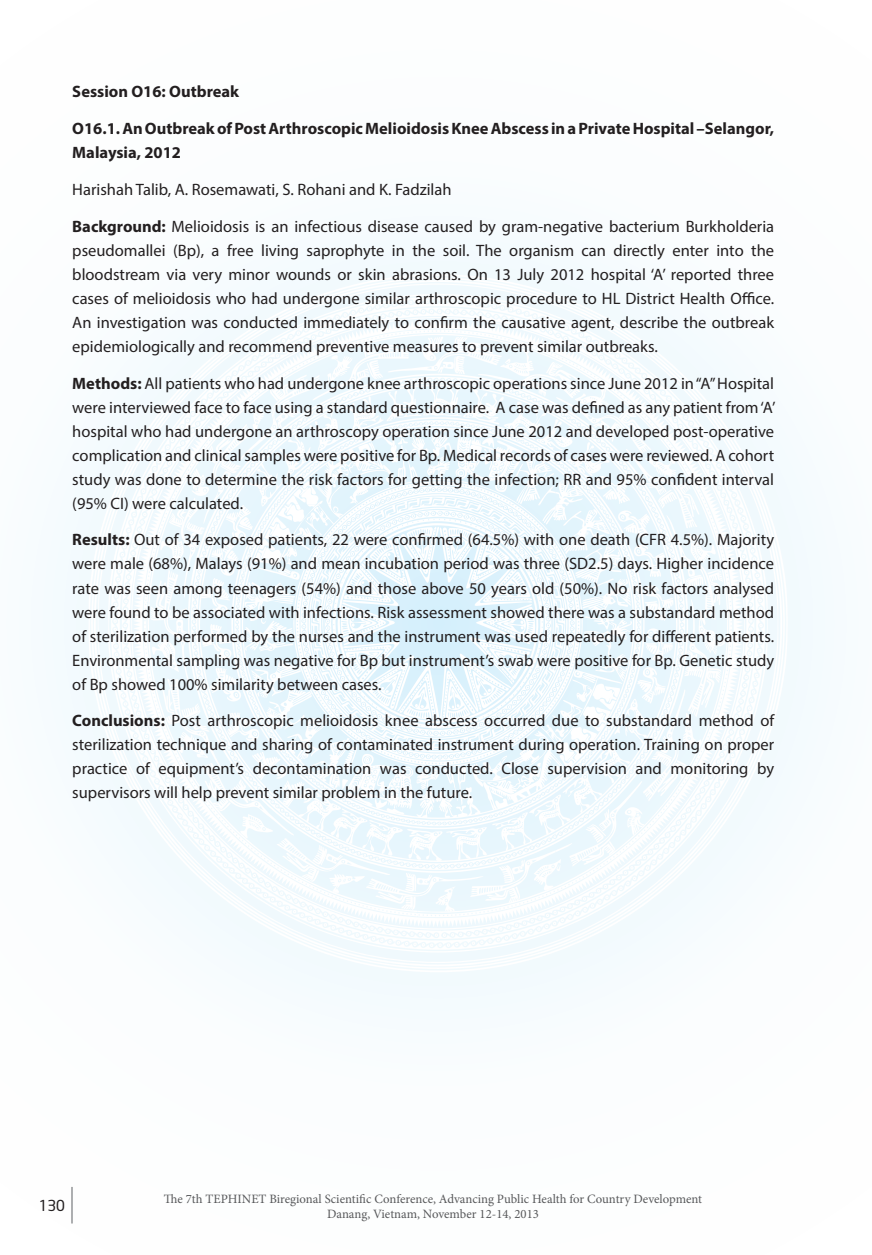
<style>
.page{position:relative;width:872px;height:1255px;background:#fff}
.page>*{position:absolute;margin:0;border:0;box-sizing:border-box;transform-origin:0 0}
.t1{font:16.5px/24px "Myriad Pro";color:#231f20;text-align:justify}
.t2{font:700 16.5px/24px "Myriad Pro";color:#231f20}
.t3{font:15px "UTM Neo Sans Intel";color:#231f20}
.t4{font:12.75px/15.3px "Minion Pro";color:#57585a;text-align:center}
.s1{font-weight:700}
</style>
<div class="page">
<svg style="left:84px;top:274px;width:707px;height:698px;fill:#f4fbfe"></svg>
<svg style="left:138px;top:462px;width:601px;height:51px;fill:#f1fafd"></svg>
<svg style="left:317px;top:504px;width:241px;height:9px"></svg>
<svg style="left:136px;top:740px;width:602px;height:130px;fill:#f2fafd"></svg>
<svg style="left:318px;top:355px;width:238px;height:149px"></svg>
<svg style="left:119px;top:513px;width:638px;height:102px"></svg>
<svg style="left:112px;top:615px;width:651px;height:123px"></svg>
<svg style="left:319px;top:738px;width:237px;height:131px"></svg>
<hr style="left:71px;top:1186px;width:2px;height:37px;background:#939598">
<p class="t2" style="left:72px;top:79px;width:168px">Session O16: Outbreak</p>
<p class="t2" style="left:72px;top:116px;width:703px">O16.1. An Outbreak of Post Arthroscopic Melioidosis Knee Abscess in a Private Hospital –Selangor,<br>Malaysia, 2012</p>
<p class="t1" style="left:72px;top:177px;width:381px">Harishah Talib, A. Rosemawati, S. Rohani and K. Fadzilah</p>
<p class="t1" style="left:72px;top:214px;width:703px"><span class="s1">Background:</span> Melioidosis is an infectious disease caused by gram-negative bacterium Burkholderia pseudomallei (Bp), a free living saprophyte in the soil. The organism can directly enter into the bloodstream via very minor wounds or skin abrasions. On 13 July 2012 hospital ‘A’ reported three cases of melioidosis who had undergone similar arthroscopic procedure to HL District Health Office.<br>An investigation was conducted immediately to confirm the causative agent, describe the outbreak epidemiologically and recommend preventive measures to prevent similar outbreaks.</p>
<p class="t1" style="left:72px;top:371px;width:704px"><span class="s1">Methods:</span> All patients who had undergone knee arthroscopic operations since June 2012 in “A” Hospital were interviewed face to face using a standard questionnaire. A case was defined as any patient from ‘A’ hospital who had undergone an arthroscopy operation since June 2012 and developed post-operative complication and clinical samples were positive for Bp. Medical records of cases were reviewed. A cohort study was done to determine the risk factors for getting the infection; RR and 95% confident interval (95% CI) were calculated.</p>
<p class="t1" style="left:72px;top:527px;width:703px"><span class="s1">Results:</span> Out of 34 exposed patients, 22 were confirmed (64.5%) with one death (CFR 4.5%). Majority were male (68%), Malays (91%) and mean incubation period was three (SD2.5) days. Higher incidence rate was seen among teenagers (54%) and those above 50 years old (50%). No risk factors analysed were found to be associated with infections. Risk assessment showed there was a substandard method of sterilization performed by the nurses and the instrument was used repeatedly for different patients.<br>Environmental sampling was negative for Bp but instrument’s swab were positive for Bp. Genetic study of Bp showed 100% similarity between cases.</p>
<p class="t1" style="left:72px;top:708px;width:703px"><span class="s1">Conclusions:</span> Post arthroscopic melioidosis knee abscess occurred due to substandard method of sterilization technique and sharing of contaminated instrument during operation. Training on proper practice of equipment’s decontamination was conducted. Close supervision and monitoring by supervisors will help prevent similar problem in the future.</p>
<p class="t3" style="left:39px;top:1193px;width:28px">130</p>
<p class="t4" style="left:164px;top:1190px;width:540px">The 7th TEPHINET Biregional Scientific Conference, Advancing Public Health for Country Development<br>Danang, Vietnam, November 12-14, 2013</p>
</div>
